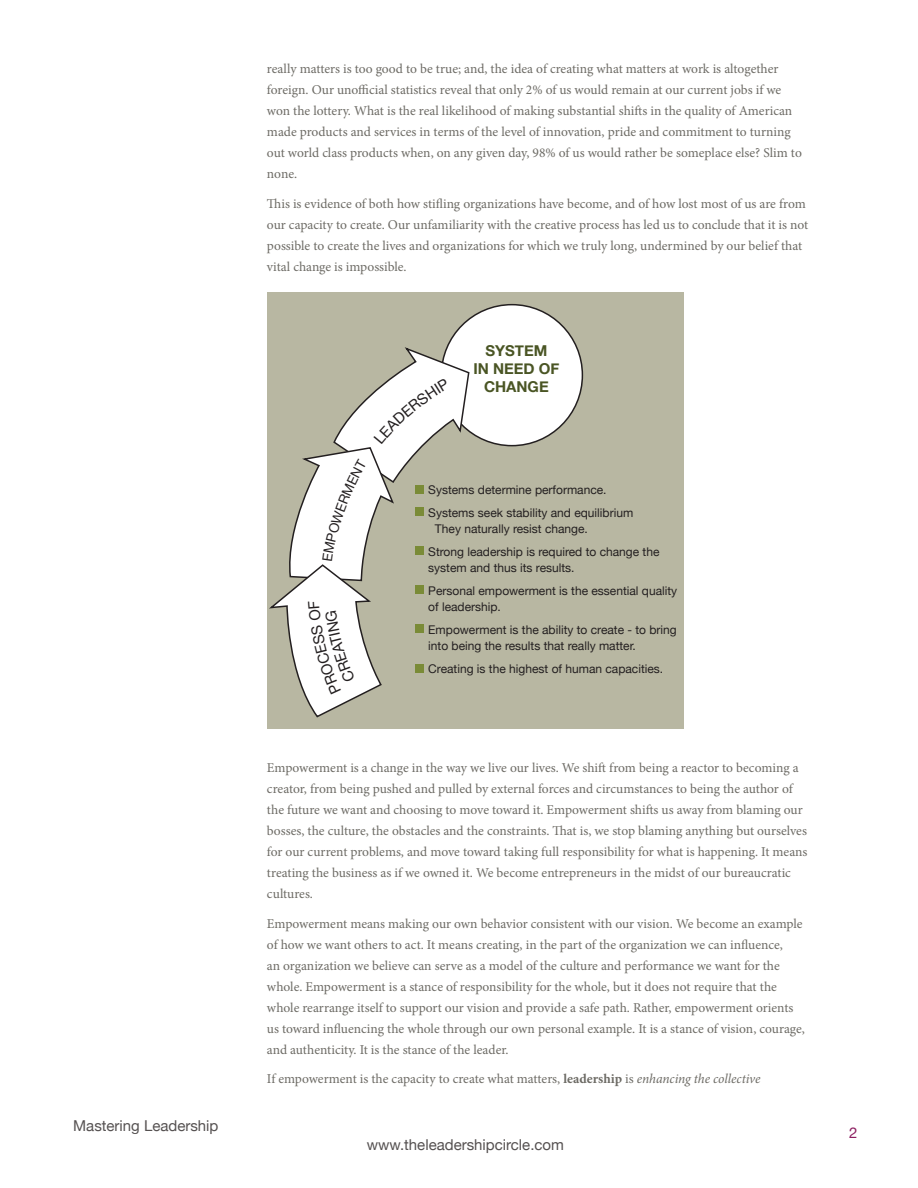
<style>
.page{position:relative;width:918px;height:1188px;background:#fff}
.page>*{position:absolute;margin:0;border:0;box-sizing:border-box;transform-origin:0 0}
.t1{font:15px "Helvetica Neue";color:#555151}
.t2{font:700 15px/18px "Helvetica Neue";color:#4a5524;text-align:center}
.t3{font:15px "Helvetica Neue";color:#8d1f61}
.Body_copy{font:13.5px/21px "Minion Pro";letter-spacing:-.005em;color:#6d6b65}
.t4{font:12px/16.5px "Helvetica Neue";color:#231f20}
.s1{font-weight:700}
.s2{font-style:italic}
</style>
<div class="page">
<div style="left:267px;top:292px;width:417px;height:436px;background:#b8b7a2"></div>
<div style="left:441px;top:305px;width:141px;height:141px;background:#fff;border-radius:50%"></div>
<svg style="left:269px;top:346px;width:201px;height:372px"></svg>
<p class="t1" style="left:73px;top:1117px;width:147px">Mastering Leadership</p>
<p class="Body_copy" style="left:267px;top:59px;width:536px">really matters is too good to be true; and, the idea of creating what matters at work is altogether foreign. Our unofficial statistics reveal that only 2% of us would remain at our current jobs if we won the lottery. What is the real likelihood of making substantial shifts in the quality of American made products and services in terms of the level of innovation, pride and commitment to turning out world class products when, on any given day, 98% of us would rather be someplace else? Slim to none.</p>
<p class="Body_copy" style="left:267px;top:193px;width:543px">This is evidence of both how stifling organizations have become, and of how lost most of us are from our capacity to create. Our unfamiliarity with the creative process has led us to conclude that it is not possible to create the lives and organizations for which we truly long, undermined by our belief that vital change is impossible.</p>
<p class="t2" style="left:473px;top:342px;width:88px">SYSTEM<br>IN NEED OF<br>CHANGE</p>
<p class="t4" style="left:428px;top:481px;width:180px">Systems determine performance.</p>
<p class="t4" style="left:428px;top:504px;width:206px">Systems seek stability and equilibrium</p>
<p class="t4" style="left:435px;top:520px;width:154px">They naturally resist change.</p>
<p class="t4" style="left:428px;top:543px;width:233px">Strong leadership is required to change the system and thus its results.</p>
<p class="t4" style="left:428px;top:582px;width:250px">Personal empowerment is the essential quality of leadership.</p>
<p class="t4" style="left:428px;top:621px;width:250px">Empowerment is the ability to create - to bring into being the results that really matter.</p>
<p class="t4" style="left:428px;top:660px;width:236px">Creating is the highest of human capacities.</p>
<p class="Body_copy" style="left:267px;top:757px;width:542px">Empowerment is a change in the way we live our lives. We shift from being a reactor to becoming a creator, from being pushed and pulled by external forces and circumstances to being the author of the future we want and choosing to move toward it. Empowerment shifts us away from blaming our bosses, the culture, the obstacles and the constraints. That is, we stop blaming anything but ourselves for our current problems, and move toward taking full responsibility for what is happening. It means treating the business as if we owned it. We become entrepreneurs in the midst of our bureaucratic cultures.</p>
<p class="Body_copy" style="left:267px;top:913px;width:539px">Empowerment means making our own behavior consistent with our vision. We become an example of how we want others to act. It means creating, in the part of the organization we can influence,<br>an organization we believe can serve as a model of the culture and performance we want for the whole. Empowerment is a stance of responsibility for the whole, but it does not require that the whole rearrange itself to support our vision and provide a safe path. Rather, empowerment orients us toward influencing the whole through our own personal example. It is a stance of vision, courage, and authenticity. It is the stance of the leader.</p>
<p class="Body_copy" style="left:267px;top:1068px;width:495px">If empowerment is the capacity to create what matters, <span class="s1">leadership</span> is <span class="s2">enhancing the collective</span></p>
<p class="t1" style="left:367px;top:1136px;width:199px">www.theleadershipcircle.com</p>
<p class="t3" style="left:849px;top:1124px;width:10px">2</p>
</div>
